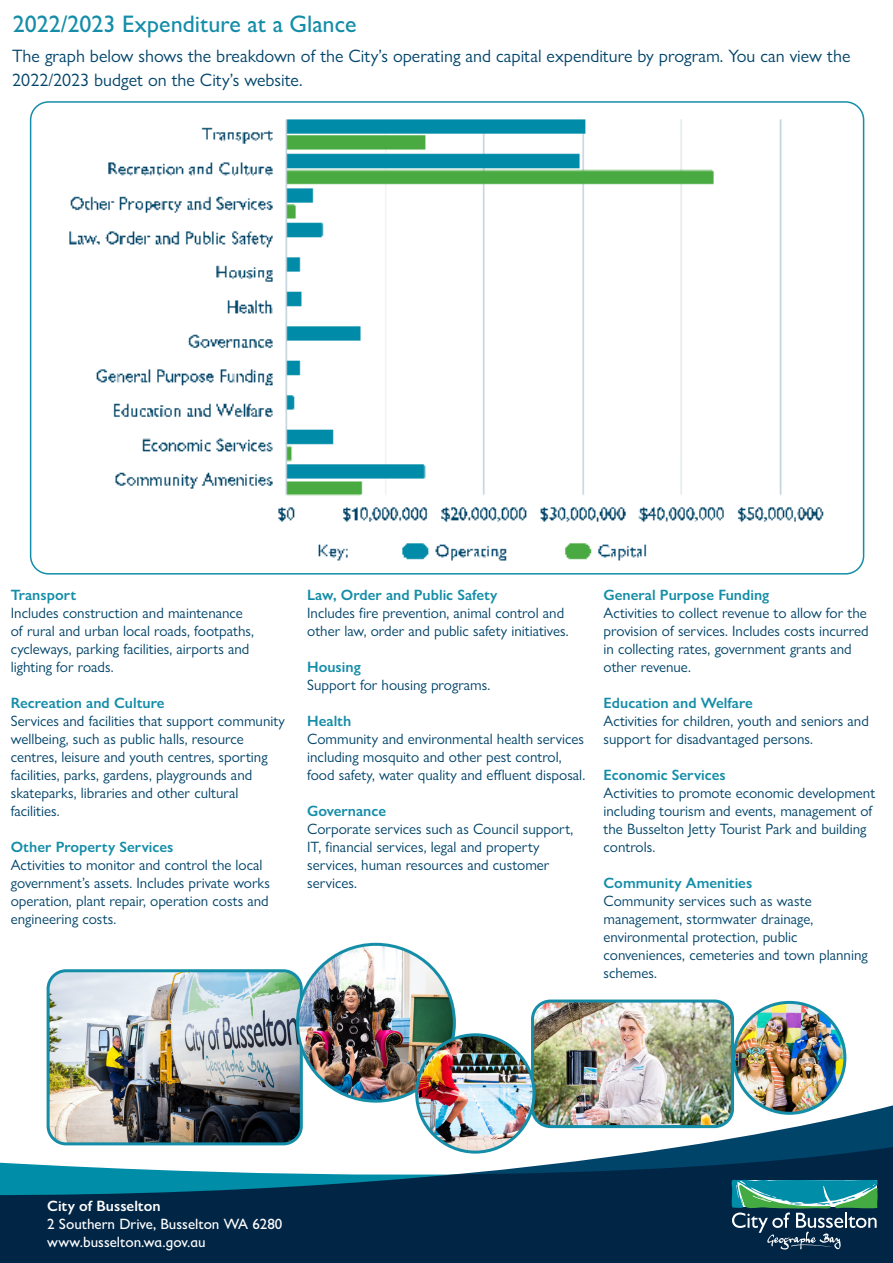
<style>
.page{position:relative;width:893px;height:1263px;background:#fff}
.page>*{position:absolute;margin:0;border:0;box-sizing:border-box;transform-origin:0 0}
.t1{font:500 24px "Gill Sans Nova";color:#148da8}
.t2{font:18px/24px "Gill Sans Nova";color:#00446a}
.t3{font:15px/18px "Gill Sans Nova";color:#00446a}
.t4{font:600 15px "Gill Sans Nova";color:#148da8}
.t5{font:500 15px "Gill Sans Nova";color:#fff}
.t6{font:600 15px "Gill Sans Nova";color:#fff}
</style>
<div class="page">
<img style="left:69px;top:119px;width:755px;height:442px">
<img style="left:48px;top:973px;width:251px;height:127px">
<div style="left:47px;top:969px;width:256px;height:176px;border:3px solid #148da8;border-radius:18px"></div>
<img style="left:535px;top:1003px;width:195px;height:97px">
<div style="left:531px;top:999px;width:203px;height:129px;border:3px solid #148da8;border-radius:18px"></div>
<img style="left:734px;top:1002px;width:111px;height:111px;border-radius:55px">
<div style="left:732px;top:1001px;width:114px;height:114px;border:3px solid #148da8;border-radius:50%"></div>
<img style="left:298px;top:944px;width:156px;height:157px;border-radius:78px">
<img style="left:417px;top:1035px;width:117px;height:117px;border-radius:59px">
<div style="left:415px;top:1033px;width:120px;height:120px;border:3px solid #148da8;border-radius:50%"></div>
<img style="left:46px;top:1100px;width:847px;height:43px">
<svg style="left:0;top:1143px;width:893px;height:120px;fill:#002545"></svg>
<svg style="left:730px;top:1179px;width:148px;height:70px;background:#2c6b78"></svg>
<p class="t1" style="left:13px;top:9px;width:345px">2022/2023 Expenditure at a Glance</p>
<p class="t2" style="left:12px;top:44px;width:840px">The graph below shows the breakdown of the City’s operating and capital expenditure by program. You can view the<br>2022/2023 budget on the City’s website.</p>
<p class="t4" style="left:11px;top:586px;width:67px">Transport</p>
<p class="t3" style="left:11px;top:604px;width:245px">Includes construction and maintenance of rural and urban local roads, footpaths, cycleways, parking facilities, airports and lighting for roads.</p>
<p class="t4" style="left:11px;top:694px;width:155px">Recreation and Culture</p>
<p class="t3" style="left:11px;top:712px;width:276px">Services and facilities that support community wellbeing, such as public halls, resource centres, leisure and youth centres, sporting facilities, parks, gardens, playgrounds and skateparks, libraries and other cultural facilities.</p>
<p class="t4" style="left:11px;top:838px;width:164px">Other Property Services</p>
<p class="t3" style="left:11px;top:856px;width:261px">Activities to monitor and control the local government’s assets. Includes private works operation, plant repair, operation costs and engineering costs.</p>
<p class="t4" style="left:307px;top:586px;width:192px">Law, Order and Public Safety</p>
<p class="t3" style="left:307px;top:604px;width:263px">Includes fire prevention, animal control and other law, order and public safety initiatives.</p>
<p class="t4" style="left:307px;top:658px;width:55px">Housing</p>
<p class="t3" style="left:307px;top:676px;width:185px">Support for housing programs.</p>
<p class="t4" style="left:307px;top:712px;width:46px">Health</p>
<p class="t3" style="left:307px;top:730px;width:280px">Community and environmental health services including mosquito and other pest control, food safety, water quality and effluent disposal.</p>
<p class="t4" style="left:307px;top:802px;width:80px">Governance</p>
<p class="t3" style="left:307px;top:820px;width:268px">Corporate services such as Council support, IT, financial services, legal and property services, human resources and customer services.</p>
<p class="t4" style="left:603px;top:586px;width:167px">General Purpose Funding</p>
<p class="t3" style="left:603px;top:604px;width:267px">Activities to collect revenue to allow for the provision of services. Includes costs incurred in collecting rates, government grants and other revenue.</p>
<p class="t4" style="left:603px;top:694px;width:151px">Education and Welfare</p>
<p class="t3" style="left:603px;top:712px;width:267px">Activities for children, youth and seniors and support for disadvantaged persons.</p>
<p class="t4" style="left:603px;top:766px;width:124px">Economic Services</p>
<p class="t3" style="left:603px;top:784px;width:273px">Activities to promote economic development including tourism and events, management of the Busselton Jetty Tourist Park and building controls.</p>
<p class="t4" style="left:603px;top:874px;width:150px">Community Amenities</p>
<p class="t3" style="left:603px;top:892px;width:266px">Community services such as waste management, stormwater drainage, environmental protection, public conveniences, cemeteries and town planning schemes.</p>
<p class="t6" style="left:47px;top:1197px;width:115px">City of Busselton</p>
<p class="t5" style="left:47px;top:1215px;width:237px">2 Southern Drive, Busselton WA 6280</p>
<p class="t5" style="left:47px;top:1233px;width:160px">www.busselton.wa.gov.au</p>
</div>
